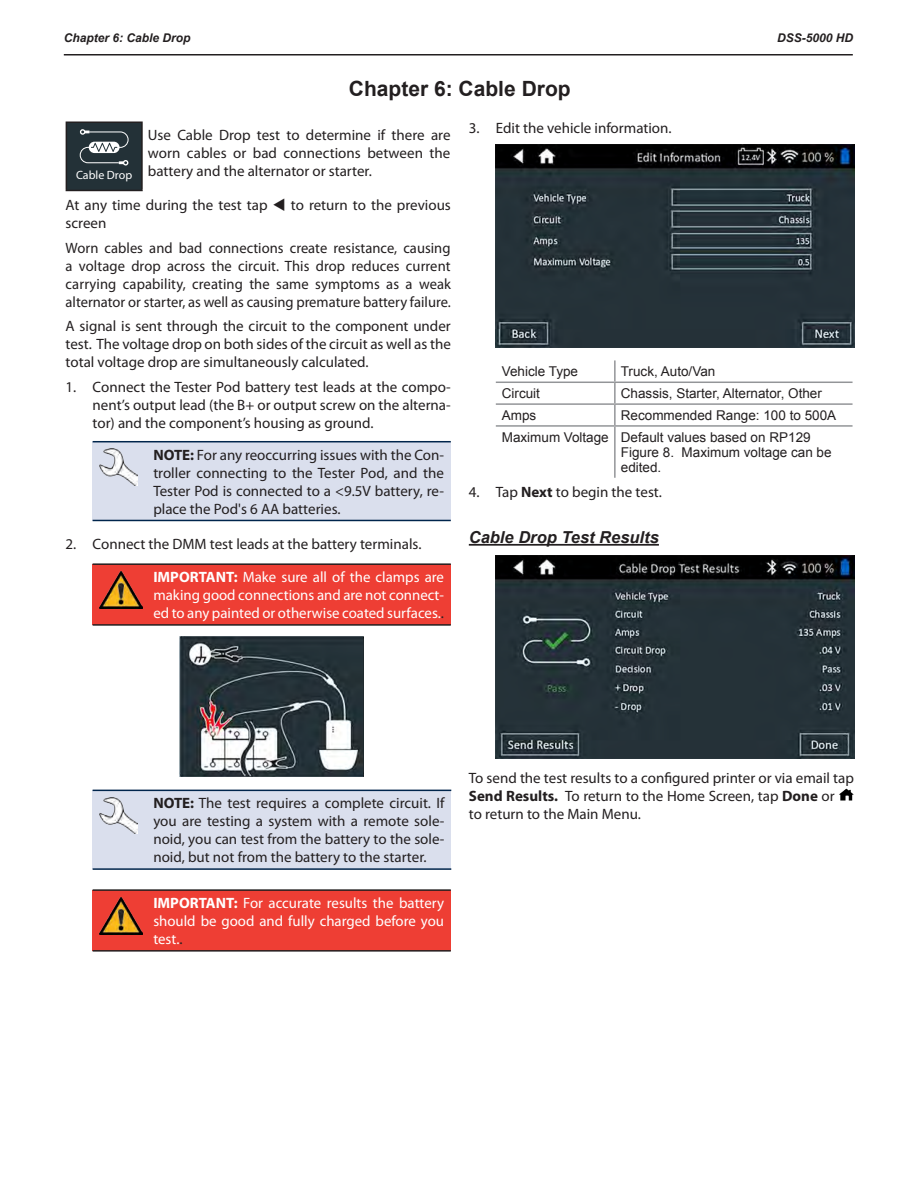
<style>
.page{position:relative;width:918px;height:1188px;background:#fff}
.page>*{position:absolute;margin:0;border:0;box-sizing:border-box;transform-origin:0 0}
.t1{font:700 21px "Arial";color:#231f20}
.t2{font:italic 700 16.5px "Arial";color:#231f20}
.t3{font:15px/18px "Myriad Pro";color:#231f20;text-align:justify}
.t4{font:15px/18px "Myriad Pro";color:#fff;text-align:justify}
.t5{font:13.5px/21.9px "Arial";color:#231f20}
.t6{font:italic 700 12px "Arial";color:#231f20}
.t7{font:12px "Myriad Pro";color:#fff}
.s1{font-weight:700}
.s2{color:#231f20}
</style>
<div class="page">
<hr style="left:64px;top:54px;width:789px;height:2px;background:#231f20">
<div style="left:66px;top:122px;width:76px;height:68px;background:#233137"></div>
<hr style="left:66px;top:122px;width:77px;height:1px;background:#231f20">
<hr style="left:66px;top:123px;width:1px;height:67px;background:#231f20">
<hr style="left:66px;top:190px;width:77px;height:1px;background:#231f20">
<hr style="left:141px;top:123px;width:2px;height:67px;background:#231f20">
<svg style="left:80px;top:129px;width:49px;height:37px"></svg>
<div style="left:93px;top:442px;width:358px;height:78px;background:#dadfed"></div>
<hr style="left:93px;top:441px;width:358px;height:1px;background:#00254c">
<hr style="left:93px;top:520px;width:358px;height:1px;background:#00254c">
<img style="left:99px;top:449px;width:38px;height:36px">
<div style="left:93px;top:564px;width:358px;height:61px;background:#ee3e34"></div>
<hr style="left:93px;top:563px;width:358px;height:2px;background:#231f20">
<hr style="left:93px;top:624px;width:358px;height:2px;background:#231f20">
<img style="left:99px;top:571px;width:43px;height:38px">
<img style="left:180px;top:636px;width:184px;height:141px">
<div style="left:93px;top:790px;width:358px;height:79px;background:#dadfed"></div>
<hr style="left:93px;top:790px;width:358px;height:1px;background:#00254c">
<hr style="left:93px;top:868px;width:358px;height:2px;background:#00254c">
<img style="left:99px;top:798px;width:38px;height:36px">
<div style="left:93px;top:890px;width:358px;height:61px;background:#ee3e34"></div>
<hr style="left:93px;top:889px;width:358px;height:2px;background:#231f20">
<hr style="left:93px;top:950px;width:358px;height:2px;background:#231f20">
<img style="left:99px;top:897px;width:43px;height:38px">
<hr style="left:469px;top:544px;width:190px;height:2px;background:#231f20">
<img style="left:496px;top:145px;width:358px;height:203px">
<hr style="left:614px;top:360px;width:2px;height:22px;background:#939598">
<hr style="left:496px;top:382px;width:119px;height:1px;background:#939598">
<hr style="left:615px;top:382px;width:238px;height:1px;background:#939598">
<hr style="left:614px;top:383px;width:2px;height:20px;background:#939598">
<hr style="left:496px;top:403px;width:119px;height:2px;background:#939598">
<hr style="left:615px;top:403px;width:238px;height:2px;background:#939598">
<hr style="left:614px;top:405px;width:2px;height:20px;background:#939598">
<hr style="left:496px;top:425px;width:119px;height:2px;background:#939598">
<hr style="left:615px;top:425px;width:238px;height:2px;background:#939598">
<hr style="left:614px;top:427px;width:2px;height:51px;background:#939598">
<img style="left:496px;top:555px;width:358px;height:203px">
<img style="left:839px;top:789px;width:15px;height:12px">
<p class="t6" style="left:64px;top:30px;width:128px">Chapter 6: Cable Drop</p>
<p class="t6" style="left:777px;top:30px;width:78px">DSS-5000 HD</p>
<h1 class="t1" style="left:349px;top:75px;width:223px">Chapter 6: Cable Drop</h1>
<p class="t3" style="left:148px;top:125px;width:304px">Use Cable Drop test to determine if there are worn cables or bad connections between the battery and the alternator or starter.</p>
<p class="t3" style="left:66px;top:196px;width:387px">At any time during the test tap ▼ to return to the previous screen</p>
<p class="t3" style="left:66px;top:238px;width:387px">Worn cables and bad connections create resistance, causing a voltage drop across the circuit. This drop reduces current carrying capability, creating the same symptoms as a weak alternator or starter, as well as causing premature battery failure.</p>
<p class="t3" style="left:66px;top:317px;width:387px">A signal is sent through the circuit to the component under test. The voltage drop on both sides of the circuit as well as the total voltage drop are simultaneously calculated.</p>
<p class="t3" style="left:93px;top:378px;width:360px;text-indent:-27px">1. Connect the Tester Pod battery test leads at the compo&shy;nent’s output lead (the B+ or output screw on the alterna&shy;tor) and the component’s housing as ground.</p>
<p class="t3" style="left:153px;top:445px;width:292px"><span class="s1">NOTE:</span> For any reoccurring issues with the Con&shy;troller connecting to the Tester Pod, and the Tester Pod is connected to a &lt;9.5V battery, re&shy;place the Pod's 6 AA batteries.</p>
<p class="t3" style="left:66px;top:534px;width:357px">2. Connect the DMM test leads at the battery terminals.</p>
<p class="t4" style="left:153px;top:568px;width:292px"><span class="s1">IMPORTANT:</span> Make sure all of the clamps are making good connections and are not connect&shy;ed to any painted or otherwise coated surfaces.<span class="s2">.</span></p>
<p class="t7" style="left:76px;top:168px;width:58px">Cable Drop</p>
<p class="t3" style="left:469px;top:118px;width:204px">3. Edit the vehicle information.</p>
<p class="t5" style="left:502px;top:361px;width:78px">Vehicle Type</p>
<p class="t5" style="left:621px;top:361px;width:96px">Truck, Auto/Van</p>
<p class="t5" style="left:502px;top:383px;width:40px">Circuit</p>
<p class="t5" style="left:621px;top:383px;width:203px">Chassis, Starter, Alternator, Other</p>
<p class="t5" style="left:502px;top:404px;width:36px">Amps</p>
<p class="t5" style="left:502px;top:404px;width:336px;text-indent:119px">Recommended Range: 100 to 500A<br>Maximum Voltage Default values based on RP129</p>
<p class="t5" style="left:621px;top:445px;width:212px;line-height:15px">Figure 8. Maximum voltage can be edited.</p>
<p class="t3" style="left:469px;top:482px;width:195px">4. Tap <span class="s1">Next</span> to begin the test.</p>
<p class="t2" style="left:469px;top:527px;width:192px">Cable Drop Test Results</p>
<p class="t3" style="left:153px;top:794px;width:293px"><span class="s1">NOTE:</span> The test requires a complete circuit. If you are testing a system with a remote sole&shy;noid, you can test from the battery to the sole&shy;noid, but not from the battery to the starter.</p>
<p class="t4" style="left:153px;top:894px;width:292px"><span class="s1">IMPORTANT:</span> For accurate results the battery should be good and fully charged before you test.<span class="s2">.</span></p>
<p class="t3" style="left:469px;top:769px;width:387px;text-align:left">To send the test results to a configured printer or via email tap<br><span class="s1">Send Results.</span> To return to the Home Screen, tap <span class="s1">Done</span> or<br>to return to the Main Menu.</p>
</div>
